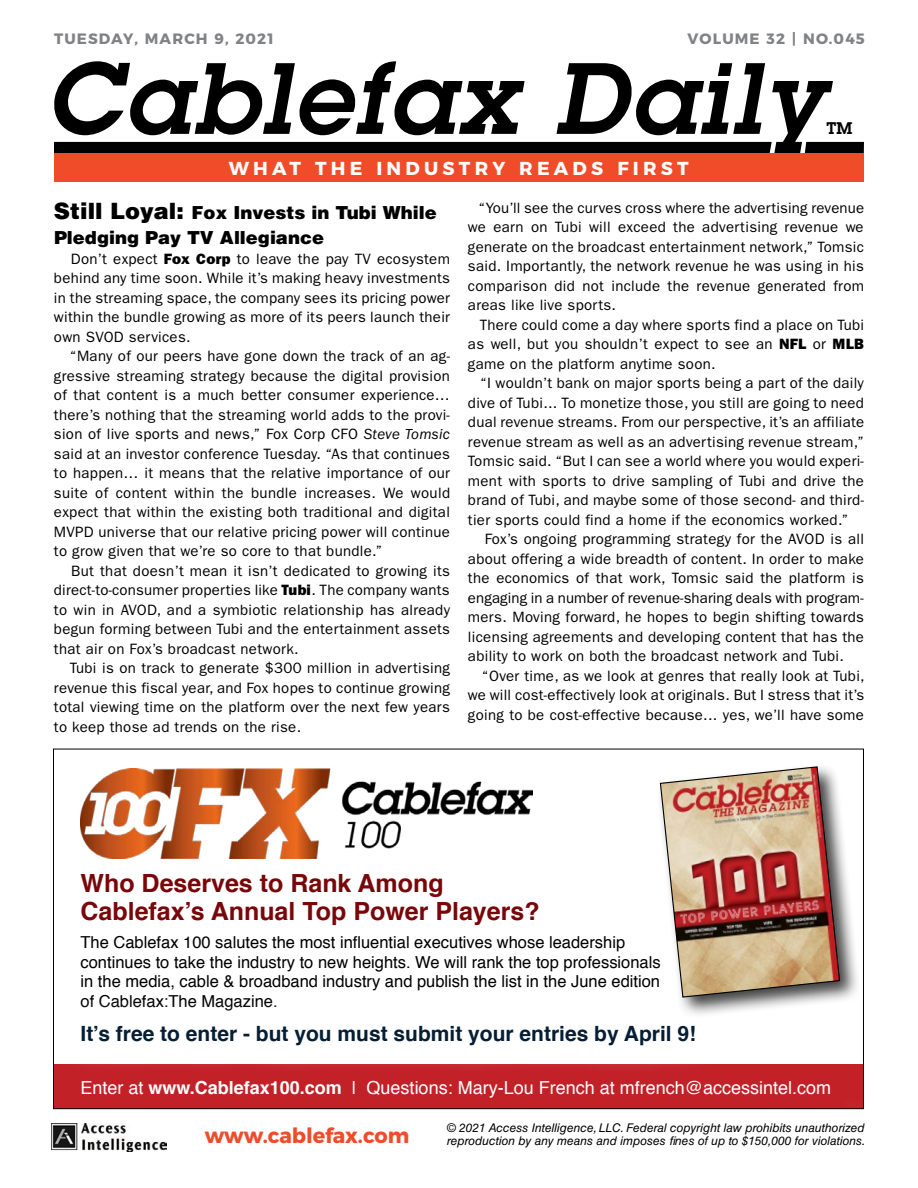
<style>
.page{position:relative;width:918px;height:1188px;background:#fff}
.page>*{position:absolute;margin:0;border:0;box-sizing:border-box;transform-origin:0 0}
.t1{font:italic 600 99px "Lubalin Graph Std";letter-spacing:.03em;color:#000}
.t2{font:700 25.05px/28.5px "Helvetica";color:#790709}
.t3{font:700 21px "Helvetica";color:#051e34}
.t4{font:700 21px "Montserrat";color:#f04c2a}
.t5{font:700 18.75px "Montserrat";letter-spacing:.225em;color:#fff}
.t6{font:18px "Helvetica";color:#fff}
.t7{font:900 18px/25.5px "Helvetica LT Std";color:#000}
.t8{font:16.5px/19.5px "Helvetica";color:#000}
.t9{font:600 16.5px "Lubalin Graph Std";color:#000}
.t10{font:15px/19.5px "ITC Franklin Gothic Std";letter-spacing:.02em;color:#000;text-align:justify}
.t11{font:700 15px "Montserrat";letter-spacing:.075em;color:#808285}
.t12{font:italic 12px/13.5px "Helvetica LT Std";color:#000}
.s1{font-size:22.5px}
.s2{font-family:"ITC Franklin Gothic Std Hvy"}
.s3{font-style:italic}
.s4{font-weight:700}
</style>
<div class="page">
<div style="left:54px;top:142px;width:718px;height:11px;background:#000"></div>
<svg style="left:805px;top:142px;width:59px;height:11px"></svg>
<div style="left:54px;top:153px;width:809px;height:29px;background:#f04c2a"></div>
<img style="left:52px;top:1123px;width:115px;height:29px">
<div style="left:53px;top:1064px;width:810px;height:45px;background:#c32128"></div>
<div style="left:656px;top:762px;width:205px;height:257px;background:#000;opacity:.75"></div>
<img style="left:659px;top:766px;width:182px;height:232px">
<div style="left:53px;top:994px;width:673px;height:81px;background:#fff"></div>
<img style="left:80px;top:769px;width:452px;height:89px">
<p class="t11" style="left:54px;top:26px;width:221px">TUESDAY, MARCH 9, 2021</p>
<p class="t11" style="left:688px;top:26px;width:179px">VOLUME 32 | NO.045</p>
<h1 class="t1" style="left:46px;top:33px;width:779px">Cablefax Daily</h1>
<p class="t9" style="left:827px;top:117px;width:27px">TM</p>
<p class="t5" style="left:229px;top:153px;width:461px">WHAT THE INDUSTRY READS FI RST</p>
<p class="t7" style="left:54px;top:199px;width:384px"><span class="s1">Still Loyal:</span> Fox Invests in Tubi While<br>Pledging Pay TV Allegiance</p>
<p class="t10" style="left:54px;top:249px;width:398px;text-indent:17px">Don’t expect <span class="s2">Fox Corp</span> to leave the pay TV ecosystem behind any time soon. While it’s making heavy investments in the streaming space, the company sees its pricing power within the bundle growing as more of its peers launch their own SVOD services.</p>
<p class="t10" style="left:54px;top:346px;width:398px;text-indent:16px">“Many of our peers have gone down the track of an ag&shy;gressive streaming strategy because the digital provision of that content is a much better consumer experience… there’s nothing that the streaming world adds to the provi&shy;sion of live sports and news,” Fox Corp CFO <span class="s3">Steve Tomsic </span>said at an investor conference Tuesday. “As that continues to happen… it means that the relative importance of our suite of content within the bundle increases. We would expect that within the existing both traditional and digital MVPD universe that our relative pricing power will continue to grow given that we’re so core to that bundle.”</p>
<p class="t10" style="left:54px;top:561px;width:398px;text-indent:17px">But that doesn’t mean it isn’t dedicated to growing its direct-to-consumer properties like <span class="s2">Tubi</span>. The company wants to win in AVOD, and a symbiotic relationship has already begun forming between Tubi and the entertainment assets that air on Fox’s broadcast network.</p>
<p class="t10" style="left:54px;top:658px;width:398px;text-indent:16px">Tubi is on track to generate $300 million in advertising revenue this fiscal year, and Fox hopes to continue growing total viewing time on the platform over the next few years to keep those ad trends on the rise.</p>
<p class="t10" style="left:468px;top:198px;width:398px;text-indent:11px">“You’ll see the curves cross where the advertising revenue we earn on Tubi will exceed the advertising revenue we generate on the broadcast entertainment network,” Tomsic said. Importantly, the network revenue he was using in his comparison did not include the revenue generated from areas like live sports.</p>
<p class="t10" style="left:468px;top:315px;width:398px;text-indent:12px">There could come a day where sports find a place on Tubi as well, but you shouldn’t expect to see an <span class="s2">NFL</span> or <span class="s2">MLB </span>game on the platform anytime soon.</p>
<p class="t10" style="left:468px;top:374px;width:398px;text-indent:12px">“I wouldn’t bank on major sports being a part of the daily dive of Tubi... To monetize those, you still are going to need dual revenue streams. From our perspective, it’s an affiliate revenue stream as well as an advertising revenue stream,” Tomsic said. “But I can see a world where you would experi&shy;ment with sports to drive sampling of Tubi and drive the brand of Tubi, and maybe some of those second- and third&shy;tier sports could find a home if the economics worked.”</p>
<p class="t10" style="left:468px;top:530px;width:398px;text-indent:17px">Fox’s ongoing programming strategy for the AVOD is all about offering a wide breadth of content. In order to make the economics of that work, Tomsic said the platform is engaging in a number of revenue-sharing deals with program&shy;mers. Moving forward, he hopes to begin shifting towards licensing agreements and developing content that has the ability to work on both the broadcast network and Tubi.</p>
<p class="t10" style="left:468px;top:666px;width:398px;text-indent:14px">“Over time, as we look at genres that really look at Tubi, we will cost-effectively look at originals. But I stress that it’s going to be cost-effective because... yes, we’ll have some</p>
<h2 class="t2" style="left:80px;top:869px;width:461px">Who Deserves to Rank Among<br>Cablefax’s Annual Top Power Players?</h2>
<p class="t8" style="left:80px;top:933px;width:582px">The Cablefax 100 salutes the most influential executives whose leadership continues to take the industry to new heights. We will rank the top professionals in the media, cable &amp; broadband industry and publish the list in the June edition of Cablefax:The Magazine.</p>
<h3 class="t3" style="left:80px;top:1017px;width:617px">It’s free to enter - but you must submit your entries by April 9!</h3>
<p class="t6" style="left:80px;top:1074px;width:752px">Enter at <span class="s4">www.Cablefax100.com</span> | Questions: Mary-Lou French at mfrench@accessintel.com</p>
<h3 class="t4" style="left:205px;top:1119px;width:206px">WWW.CABLEFAX.COM</h3>
<p class="t12" style="left:447px;top:1121px;width:420px">© 2021 Access Intelligence, LLC. Federal copyright law prohibits unauthorized reproduction by any means and imposes fines of up to $150,000 for violations.</p>
</div>
